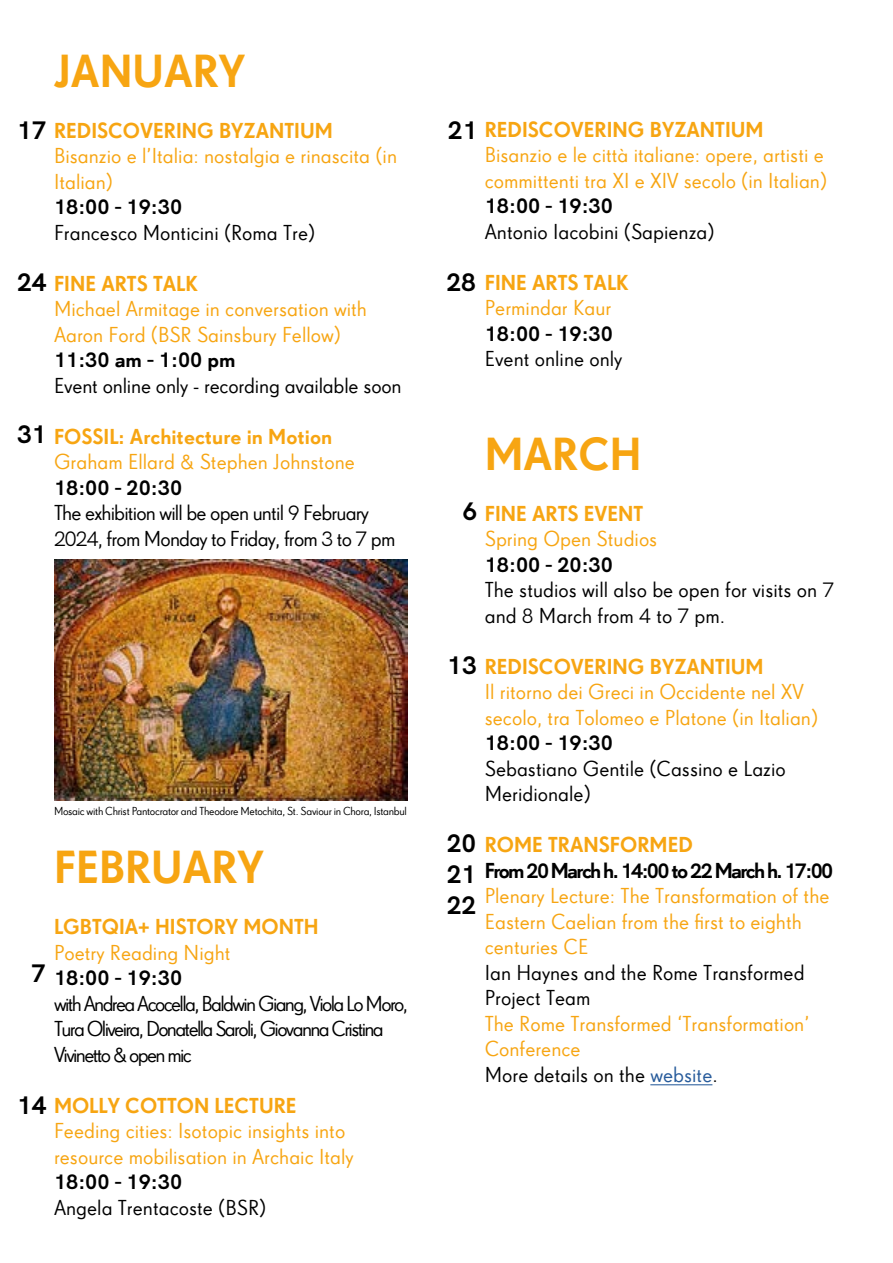
<style>
.page{position:relative;width:893px;height:1263px;background:#fff}
.page>*{position:absolute;margin:0;border:0;box-sizing:border-box;transform-origin:0 0}
.t1{font:500 45px "Super Grotesk B";color:#f7a512}
.t2{font:700 25.5px/30.6px "HK Grotesk";color:#000;text-align:justify}
.t3{font:21px/25.5px "Super Grotesk A";color:#f7a512}
.t4{font:21px/25.5px "Super Grotesk A";color:#000}
.t5{font:500 21px "Super Grotesk B";color:#f7a512}
.t6{font:21px/25.5px "Super Grotesk A";letter-spacing:-.08em;color:#000}
.t7{font:700 21px "HK Grotesk";color:#000}
.t8{font:21px/25.5px "Super Grotesk A";letter-spacing:-.04em;color:#000}
.t9{font:500 21px/25.5px "Super Grotesk B";color:#000}
.t10{font:11.25px "Super Grotesk A";letter-spacing:-.03em;color:#000}
.s1{font-family:"Super Grotesk B";font-weight:500}
.s2{font-family:"HK Grotesk"}
.s3{color:#f7a512}
.s4{font-family:"HK Grotesk";font-weight:700}
.s5{color:#000}
.s6{color:#275b9b}
</style>
<div class="page">
<hr style="left:650px;top:1084px;width:62px;height:1px;background:#275b9b">
<img style="left:55px;top:559px;width:353px;height:241px">
<h1 class="t1" style="left:54px;top:44px;width:193px">JANUARY</h1>
<p class="t5" style="left:54px;top:118px;width:280px">REDISCOVERING BYZANTIUM</p>
<p class="t3" style="left:54px;top:143px;width:345px">Bisanzio e l’Italia: nostalgia e rinascita (in<br>Italian)</p>
<p class="t7" style="left:54px;top:191px;width:130px">18:00 - 19:30</p>
<p class="t4" style="left:54px;top:219px;width:263px">Francesco Monticini (Roma Tre)</p>
<p class="t5" style="left:54px;top:271px;width:146px">FINE ARTS TALK</p>
<p class="t3" style="left:54px;top:296px;width:314px">Michael Armitage in conversation with<br>Aaron Ford (BSR Sainsbury Fellow)</p>
<p class="t7" style="left:54px;top:344px;width:183px">11:30 <span class="s1">am</span> - 1:00 <span class="s1">pm</span></p>
<p class="t4" style="left:54px;top:372px;width:349px">Event online only - recording available soon</p>
<p class="t5" style="left:54px;top:424px;width:280px">FOSSIL: Architecture in Motion</p>
<p class="t3" style="left:54px;top:449px;width:302px">Graham Ellard &amp; Stephen Johnstone</p>
<p class="t7" style="left:54px;top:472px;width:130px">18:00 - 20:30</p>
<p class="t8" style="left:54px;top:500px;width:343px">The exhibition will be open until <span class="s2">9</span> February<br><span class="s2">2024</span>, from Monday to Friday, from <span class="s2">3</span> to <span class="s2">7</span> pm</p>
<p class="t2" style="left:17px;top:113px;width:31px">17</p>
<p class="t2" style="left:17px;top:265px;width:31px">24</p>
<p class="t2" style="left:17px;top:417px;width:31px">31</p>
<p class="t10" style="left:54px;top:805px;width:354px">Mosaic with Christ Pantocrator and Theodore Metochita, St. Saviour in Chora, Istanbul</p>
<h1 class="t1" style="left:54px;top:840px;width:211px">FEBRUARY</h1>
<p class="t5" style="left:54px;top:914px;width:266px">LGBTQIA+ HISTORY MONTH</p>
<p class="t3" style="left:54px;top:939px;width:178px">Poetry Reading Night</p>
<p class="t7" style="left:54px;top:962px;width:130px">18:00 - 19:30</p>
<p class="t6" style="left:54px;top:990px;width:356px">with Andrea Acocella, Baldwin Giang, Viola Lo Moro,<br>Tura Oliveira, Donatella Saroli, Giovanna Cristina<br>Vivinetto &amp; open mic</p>
<p class="t5" style="left:54px;top:1093px;width:244px">MOLLY COTTON LECTURE</p>
<p class="t3" style="left:54px;top:1118px;width:301px">Feeding cities: Isotopic insights into resource mobilisation in Archaic Italy</p>
<p class="t7" style="left:54px;top:1166px;width:130px">18:00 - 19:30</p>
<p class="t4" style="left:54px;top:1194px;width:214px">Angela Trentacoste (BSR)</p>
<p class="t2" style="left:31px;top:956px;width:16px">7</p>
<p class="t2" style="left:17px;top:1087px;width:31px">14</p>
<p class="t2" style="left:448px;top:113px;width:31px">21</p>
<p class="t2" style="left:446px;top:265px;width:31px">28</p>
<p class="t5" style="left:485px;top:117px;width:280px">REDISCOVERING BYZANTIUM</p>
<p class="t3" style="left:485px;top:142px;width:344px">Bisanzio e le città italiane: opere, artisti e committenti tra XI e XIV secolo (in Italian)</p>
<p class="t7" style="left:485px;top:190px;width:130px">18:00 - 19:30</p>
<p class="t4" style="left:485px;top:218px;width:231px">Antonio Iacobini (Sapienza)</p>
<p class="t5" style="left:485px;top:270px;width:146px">FINE ARTS TALK</p>
<p class="t3" style="left:485px;top:295px;width:128px">Permindar Kaur</p>
<p class="t7" style="left:485px;top:318px;width:130px">18:00 - 19:30</p>
<p class="t4" style="left:485px;top:346px;width:139px">Event online only</p>
<p class="t2" style="left:462px;top:494px;width:16px">6</p>
<p class="t2" style="left:447px;top:648px;width:31px">13</p>
<p class="t2" style="left:447px;top:826px;width:31px">20<br>21<br>22</p>
<h1 class="t1" style="left:485px;top:427px;width:158px">MARCH</h1>
<p class="t5" style="left:485px;top:501px;width:160px">FINE ARTS EVENT</p>
<p class="t3" style="left:485px;top:526px;width:174px">Spring Open Studios</p>
<p class="t7" style="left:485px;top:549px;width:130px">18:00 - 20:30</p>
<p class="t4" style="left:485px;top:577px;width:351px">The studios will also be open for visits on <span class="s2">7 </span>and <span class="s2">8</span> March from <span class="s2">4</span> to <span class="s2">7</span> pm.</p>
<p class="t5" style="left:485px;top:654px;width:280px">REDISCOVERING BYZANTIUM</p>
<p class="t3" style="left:485px;top:679px;width:335px">Il ritorno dei Greci in Occidente nel XV secolo, tra Tolomeo e Platone (in Italian)</p>
<p class="t7" style="left:485px;top:727px;width:130px">18:00 - 19:30</p>
<p class="t4" style="left:485px;top:755px;width:303px">Sebastiano Gentile (Cassino e Lazio<br>Meridionale)</p>
<p class="t9" style="left:485px;top:832px;width:350px"><span class="s3">ROME TRANSFORMED<br></span>From <span class="s4">20</span> March h. <span class="s4">14:00</span> to <span class="s4">22</span> March h. <span class="s4">17:00</span></p>
<p class="t3" style="left:485px;top:883px;width:346px">Plenary Lecture: The Transformation of the<br>Eastern Caelian from the first to eighth centuries CE</p>
<p class="t4" style="left:485px;top:959px;width:321px">Ian Haynes and the Rome Transformed<br>Project Team</p>
<p class="t3" style="left:485px;top:1010px;width:326px">The Rome Transformed ‘Transformation’<br>Conference<br><span class="s5">More details on the</span> <span class="s6">website</span><span class="s5">.</span></p>
</div>
